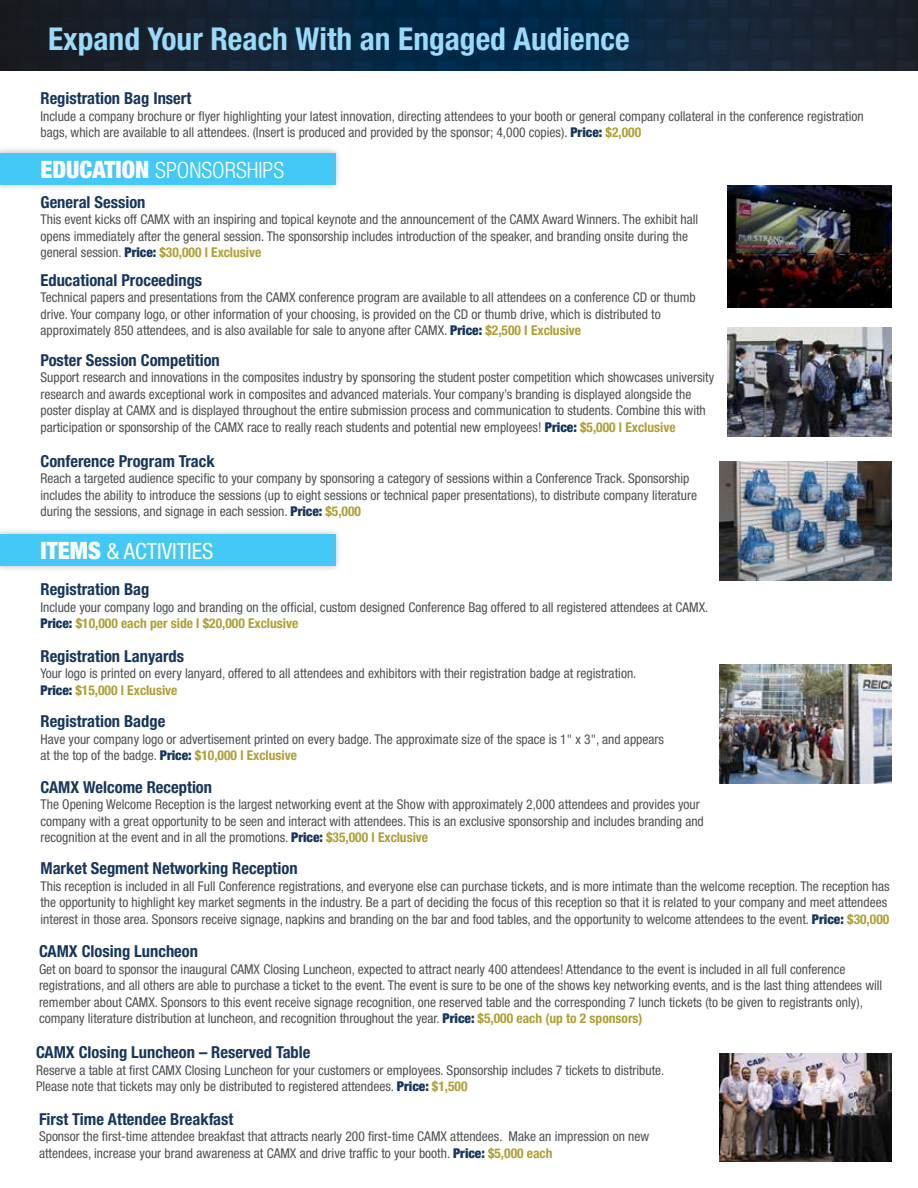
<style>
.page{position:relative;width:918px;height:1188px;background:#fff}
.page>*{position:absolute;margin:0;border:0;box-sizing:border-box;transform-origin:0 0}
.t1{font:700 condensed 31.5px "Helvetica Neue LT Std";color:#9adbf9}
.t2{font:300 condensed 22.5px "Helvetica Neue LT Std";color:#fff}
.t3{font:condensed 22.5px "Helvetica Neue LT Std";color:#fff}
.t4{font:700 condensed 16.5px "Helvetica Neue LT Std";color:#18365d}
.t5{font:condensed 13.5px/16.5px "Helvetica Neue LT Std";color:#4e5153}
.s1{font-weight:900;color:#18365d}
.s2{font-weight:700;color:#aea035}
.s3{font-weight:900;font-size:24px}
</style>
<div class="page">
<img style="left:0;top:0;width:918px;height:70px">
<div style="left:0;top:527px;width:342px;height:46px;background:#000128;opacity:.25"></div>
<div style="left:0;top:534px;width:335px;height:32px;background:#44c8f5"></div>
<div style="left:0;top:146px;width:342px;height:46px;background:#000128;opacity:.25"></div>
<div style="left:0;top:153px;width:335px;height:31px;background:#44c8f5"></div>
<img style="left:728px;top:186px;width:164px;height:122px">
<img style="left:728px;top:328px;width:164px;height:108px">
<img style="left:719px;top:461px;width:173px;height:119px">
<img style="left:719px;top:1053px;width:172px;height:109px">
<img style="left:719px;top:665px;width:173px;height:118px">
<h1 class="t1" style="left:48px;top:20px;width:583px">Expand Your Reach With an Engaged Audience</h1>
<p class="t4" style="left:40px;top:88px;width:152px">Registration Bag Insert</p>
<p class="t5" style="left:40px;top:108px;width:825px">Include a company brochure or flyer highlighting your latest innovation, directing attendees to your booth or general company collateral in the conference registration bags, which are available to all attendees. (Insert is produced and provided by the sponsor; 4,000 copies). <span class="s1">Price:</span> <span class="s2">$2,000</span></p>
<h2 class="t2" style="left:40px;top:158px;width:245px"><span class="s3">EDUCATION</span> SPONSORSHIPS</h2>
<p class="t4" style="left:40px;top:192px;width:107px">General Session</p>
<p class="t5" style="left:40px;top:211px;width:659px">This event kicks off CAMX with an inspiring and topical keynote and the announcement of the CAMX Award Winners. The exhibit hall opens immediately after the general session. The sponsorship includes introduction of the speaker, and branding onsite during the general session. <span class="s1">Price:</span> <span class="s2">$30,000 l Exclusive</span></p>
<p class="t4" style="left:40px;top:270px;width:163px">Educational Proceedings</p>
<p class="t5" style="left:40px;top:289px;width:657px">Technical papers and presentations from the CAMX conference program are available to all attendees on a conference CD or thumb drive. Your company logo, or other information of your choosing, is provided on the CD or thumb drive, which is distributed to approximately 850 attendees, and is also available for sale to anyone after CAMX. <span class="s1">Price:</span> <span class="s2">$2,500 I Exclusive</span></p>
<p class="t4" style="left:40px;top:350px;width:181px">Poster Session Competition</p>
<p class="t5" style="left:40px;top:369px;width:675px">Support research and innovations in the composites industry by sponsoring the student poster competition which showcases university research and awards exceptional work in composites and advanced materials. Your company’s branding is displayed alongside the poster display at CAMX and is displayed throughout the entire submission process and communication to students. Combine this with participation or sponsorship of the CAMX race to really reach students and potential new employees! <span class="s1">Price:</span> <span class="s2">$5,000 l Exclusive</span></p>
<p class="t4" style="left:40px;top:451px;width:176px">Conference Program Track</p>
<p class="t5" style="left:40px;top:470px;width:658px">Reach a targeted audience specific to your company by sponsoring a category of sessions within a Conference Track. Sponsorship includes the ability to introduce the sessions (up to eight sessions or technical paper presentations), to distribute company literature during the sessions, and signage in each session. <span class="s1">Price:</span> <span class="s2">$5,000</span></p>
<h2 class="t3" style="left:40px;top:538px;width:174px"><span class="s3">ITEMS</span> &amp; ACTIVITIES</h2>
<p class="t4" style="left:40px;top:579px;width:110px">Registration Bag</p>
<p class="t5" style="left:40px;top:599px;width:670px">Include your company logo and branding on the official, custom designed Conference Bag offered to all registered attendees at CAMX.<br><span class="s1">Price:</span> <span class="s2">$10,000 each per side l $20,000 Exclusive</span></p>
<p class="t4" style="left:40px;top:646px;width:145px">Registration Lanyards</p>
<p class="t5" style="left:40px;top:665px;width:598px">Your logo is printed on every lanyard, offered to all attendees and exhibitors with their registration badge at registration.<br><span class="s1">Price:</span> <span class="s2">$15,000 l Exclusive</span></p>
<p class="t4" style="left:40px;top:712px;width:126px">Registration Badge</p>
<p class="t5" style="left:40px;top:731px;width:625px">Have your company logo or advertisement printed on every badge. The approximate size of the space is 1" x 3", and appears at the top of the badge. <span class="s1">Price:</span> <span class="s2">$10,000 l Exclusive</span></p>
<p class="t4" style="left:40px;top:777px;width:173px">CAMX Welcome Reception</p>
<p class="t5" style="left:40px;top:796px;width:665px">The Opening Welcome Reception is the largest networking event at the Show with approximately 2,000 attendees and provides your company with a great opportunity to be seen and interact with attendees. This is an exclusive sponsorship and includes branding and recognition at the event and in all the promotions. <span class="s1">Price:</span> <span class="s2">$35,000 l Exclusive</span></p>
<p class="t4" style="left:40px;top:858px;width:259px">Market Segment Networking Reception</p>
<p class="t5" style="left:40px;top:878px;width:851px">This reception is included in all Full Conference registrations, and everyone else can purchase tickets, and is more intimate than the welcome reception. The reception has the opportunity to highlight key market segments in the industry. Be a part of deciding the focus of this reception so that it is related to your company and meet attendees interest in those area. Sponsors receive signage, napkins and branding on the bar and food tables, and the opportunity to welcome attendees to the event. <span class="s1">Price:</span> <span class="s2">$30,000</span></p>
<p class="t4" style="left:39px;top:941px;width:161px">CAMX Closing Luncheon</p>
<p class="t5" style="left:39px;top:961px;width:845px">Get on board to sponsor the inaugural CAMX Closing Luncheon, expected to attract nearly 400 attendees! Attendance to the event is included in all full conference registrations, and all others are able to purchase a ticket to the event. The event is sure to be one of the shows key networking events, and is the last thing attendees will remember about CAMX. Sponsors to this event receive signage recognition, one reserved table and the corresponding 7 lunch tickets (to be given to registrants only), company literature distribution at luncheon, and recognition throughout the year. <span class="s1">Price:</span> <span class="s2">$5,000 each (up to 2 sponsors)</span></p>
<p class="t4" style="left:36px;top:1042px;width:276px">CAMX Closing Luncheon – Reserved Table</p>
<p class="t5" style="left:36px;top:1061px;width:630px">Reserve a table at first CAMX Closing Luncheon for your customers or employees. Sponsorship includes 7 tickets to distribute.<br>Please note that tickets may only be distributed to registered attendees. <span class="s1">Price:</span> <span class="s2">$1,500</span></p>
<p class="t4" style="left:39px;top:1109px;width:196px">First Time Attendee Breakfast</p>
<p class="t5" style="left:39px;top:1128px;width:612px">Sponsor the first-time attendee breakfast that attracts nearly 200 first-time CAMX attendees. Make an impression on new attendees, increase your brand awareness at CAMX and drive traffic to your booth. <span class="s1">Price:</span> <span class="s2">$5,000 each</span></p>
</div>
